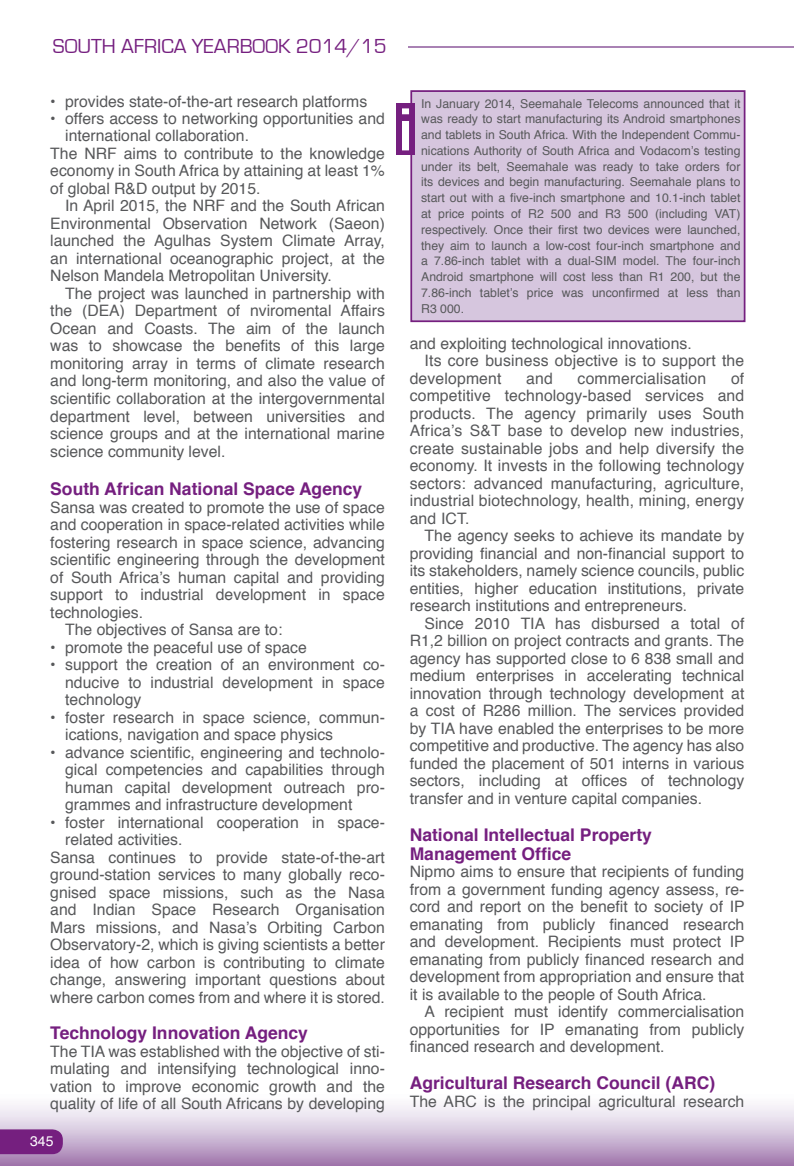
<style>
.page{position:relative;width:794px;height:1166px;background:#fff}
.page>*{position:absolute;margin:0;border:0;box-sizing:border-box;transform-origin:0 0}
.t1{font:700 63px "Eurostile";color:#fff}
.t2{font:20.82px "Eurostile";color:#751f7f}
.t3{font:700 17.5px/19.2px "Helvetica";color:#751f7f}
.t4{font:15.75px/17.5px "Helvetica";color:#57585a;text-align:justify}
.t5{font:14px "Helvetica";color:#fff}
.t6{font:12.25px/15.8px "Helvetica";color:#57585a;text-align:justify}
</style>
<div class="page">
<hr style="left:408px;top:46px;width:386px;height:2px;background:#a982b4">
<svg style="left:0;top:1129px;width:63px;height:25px;background:#792682"></svg>
<div style="left:411px;top:91px;width:333px;height:230px;background:#d6c6de"></div>
<div style="left:410px;top:90px;width:335px;height:232px;border:2px solid #751f7f"></div>
<div style="left:396px;top:104px;width:18px;height:51px;background:#751f7f"></div>
<h2 class="t2" style="left:53px;top:35px;width:335px">SOUTH AFRICA YEARBOOK 2014/15</h2>
<p class="t4" style="left:50px;top:93px;width:318px">• provides state-of-the-art research platforms</p>
<p class="t4" style="left:50px;top:110px;width:336px">• offers access to networking opportunities and</p>
<p class="t4" style="left:65px;top:128px;width:185px">international collaboration.</p>
<p class="t4" style="left:50px;top:145px;width:336px">The NRF aims to contribute to the knowledge</p>
<p class="t4" style="left:50px;top:163px;width:336px">economy in South Africa by attaining at least 1%</p>
<p class="t4" style="left:50px;top:180px;width:212px">of global R&amp;D output by 2015.</p>
<p class="t4" style="left:65px;top:198px;width:321px">In April 2015, the NRF and the South African</p>
<p class="t4" style="left:50px;top:215px;width:336px">Environmental Observation Network (Saeon)</p>
<p class="t4" style="left:50px;top:233px;width:336px">launched the Agulhas System Climate Array,</p>
<p class="t4" style="left:50px;top:250px;width:336px">an international oceanographic project, at the</p>
<p class="t4" style="left:50px;top:268px;width:283px">Nelson Mandela Metropolitan University.</p>
<p class="t4" style="left:65px;top:285px;width:321px">The project was launched in partnership with</p>
<p class="t4" style="left:50px;top:303px;width:336px">the (DEA) Department of nviromental Affairs</p>
<p class="t4" style="left:50px;top:320px;width:336px">Ocean and Coasts. The aim of the launch</p>
<p class="t4" style="left:50px;top:338px;width:336px">was to showcase the benefits of this large</p>
<p class="t4" style="left:50px;top:355px;width:336px">monitoring array in terms of climate research</p>
<p class="t4" style="left:50px;top:373px;width:336px">and long-term monitoring, and also the value of</p>
<p class="t4" style="left:50px;top:390px;width:336px">scientific collaboration at the intergovernmental</p>
<p class="t4" style="left:50px;top:408px;width:336px">department level, between universities and</p>
<p class="t4" style="left:50px;top:425px;width:336px">science groups and at the international marine</p>
<p class="t4" style="left:50px;top:443px;width:177px">science community level.</p>
<p class="t3" style="left:50px;top:479px;width:313px">South African National Space Agency</p>
<p class="t4" style="left:50px;top:499px;width:336px">Sansa was created to promote the use of space</p>
<p class="t4" style="left:50px;top:516px;width:336px">and cooperation in space-related activities while</p>
<p class="t4" style="left:50px;top:534px;width:336px">fostering research in space science, advancing</p>
<p class="t4" style="left:50px;top:551px;width:336px">scientific engineering through the development</p>
<p class="t4" style="left:50px;top:569px;width:336px">of South Africa’s human capital and providing</p>
<p class="t4" style="left:50px;top:586px;width:336px">support to industrial development in space</p>
<p class="t4" style="left:50px;top:604px;width:94px">technologies.</p>
<p class="t4" style="left:65px;top:621px;width:219px">The objectives of Sansa are to:</p>
<p class="t4" style="left:50px;top:639px;width:258px">• promote the peaceful use of space</p>
<p class="t4" style="left:65px;top:656px;width:321px;text-indent:-15px">• support the creation of an environment co&shy;nducive to industrial development in space technology</p>
<p class="t4" style="left:65px;top:709px;width:321px;text-indent:-15px">• foster research in space science, commun&shy;ications, navigation and space physics</p>
<p class="t4" style="left:65px;top:744px;width:321px;text-indent:-15px">• advance scientific, engineering and technolo&shy;gical competencies and capabilities through human capital development outreach pro&shy;grammes and infrastructure development</p>
<p class="t4" style="left:50px;top:814px;width:336px">• foster international cooperation in space-</p>
<p class="t4" style="left:65px;top:831px;width:119px">related activities.</p>
<p class="t4" style="left:50px;top:849px;width:336px">Sansa continues to provide state-of-the-art</p>
<p class="t4" style="left:50px;top:866px;width:336px">ground-station services to many globally reco-</p>
<p class="t4" style="left:50px;top:884px;width:336px">gnised space missions, such as the Nasa</p>
<p class="t4" style="left:50px;top:901px;width:336px">and Indian Space Research Organisation</p>
<p class="t4" style="left:50px;top:919px;width:336px">Mars missions, and Nasa’s Orbiting Carbon</p>
<p class="t4" style="left:50px;top:936px;width:336px">Observatory-2, which is giving scientists a better</p>
<p class="t4" style="left:50px;top:954px;width:336px">idea of how carbon is contributing to climate</p>
<p class="t4" style="left:50px;top:971px;width:336px">change, answering important questions about</p>
<p class="t4" style="left:50px;top:989px;width:336px">where carbon comes from and where it is stored.</p>
<p class="t3" style="left:50px;top:1024px;width:259px">Technology Innovation Agency</p>
<p class="t4" style="left:50px;top:1043px;width:336px">The TIA was established with the objective of sti&shy;mulating and intensifying technological inno&shy;vation to improve economic growth and the quality of life of all South Africans by developing</p>
<p class="t5" style="left:30px;top:1130px;width:25px">345</p>
<h1 class="t1" style="left:398px;top:95px;width:15px">i</h1>
<p class="t6" style="left:421px;top:96px;width:321px">In January 2014, Seemahale Telecoms announced that it was ready to start manufacturing its Android smartphones and tablets in South Africa. With the Independent Commu&shy;nications Authority of South Africa and Vodacom’s testing under its belt, Seemahale was ready to take orders for its devices and begin manufacturing. Seemahale plans to start out with a five-inch smartphone and 10.1-inch tablet at price points of R2 500 and R3 500 (including VAT) respectively. Once their first two devices were launched, they aim to launch a low-cost four-inch smartphone and a 7.86-inch tablet with a dual-SIM model. The four-inch Android smartphone will cost less than R1 200, but the 7.86-inch tablet’s price was unconfirmed at less than R3 000.</p>
<p class="t4" style="left:410px;top:335px;width:283px">and exploiting technological innovations.</p>
<p class="t4" style="left:424px;top:352px;width:321px">Its core business objective is to support the</p>
<p class="t4" style="left:410px;top:370px;width:93px">development</p>
<p class="t4" style="left:526px;top:370px;width:28px">and</p>
<p class="t4" style="left:577px;top:370px;width:130px">commercialisation</p>
<p class="t4" style="left:410px;top:370px;width:336px;text-indent:321px">of competitive technology-based services and products. The agency primarily uses South Africa’s S&amp;T base to develop new industries, create sustainable jobs and help diversify the economy. It invests in the following technology sectors: advanced manufacturing, agriculture, industrial biotechnology, health, mining, energy and ICT.</p>
<p class="t4" style="left:410px;top:527px;width:336px;text-indent:15px">The agency seeks to achieve its mandate by providing financial and non-financial support to its stakeholders, namely science councils, public entities, higher education institutions, private research institutions and entrepreneurs.</p>
<p class="t4" style="left:410px;top:615px;width:336px;text-indent:15px">Since 2010 TIA has disbursed a total of R1,2 billion on project contracts and grants. The agency has supported close to 6 838 small and medium enterprises in accelerating technical innovation through technology development at a cost of R286 million. The services provided by TIA have enabled the enterprises to be more competitive and productive. The agency has also funded the placement of 501 interns in various sectors, including at offices of technology transfer and in venture capital companies.</p>
<p class="t3" style="left:410px;top:825px;width:244px">National Intellectual Property<br>Management Office</p>
<p class="t4" style="left:410px;top:863px;width:336px">Nipmo aims to ensure that recipients of funding from a government funding agency assess, re&shy;cord and report on the benefit to society of IP emanating from publicly financed research and development. Recipients must protect IP emanating from publicly financed research and development from appropriation and ensure that it is available to the people of South Africa.</p>
<p class="t4" style="left:410px;top:1003px;width:336px;text-indent:15px">A recipient must identify commercialisation opportunities for IP emanating from publicly financed research and development.</p>
<p class="t3" style="left:410px;top:1073px;width:307px">Agricultural Research Council (ARC)</p>
<p class="t4" style="left:410px;top:1093px;width:336px">The ARC is the principal agricultural research</p>
</div>
